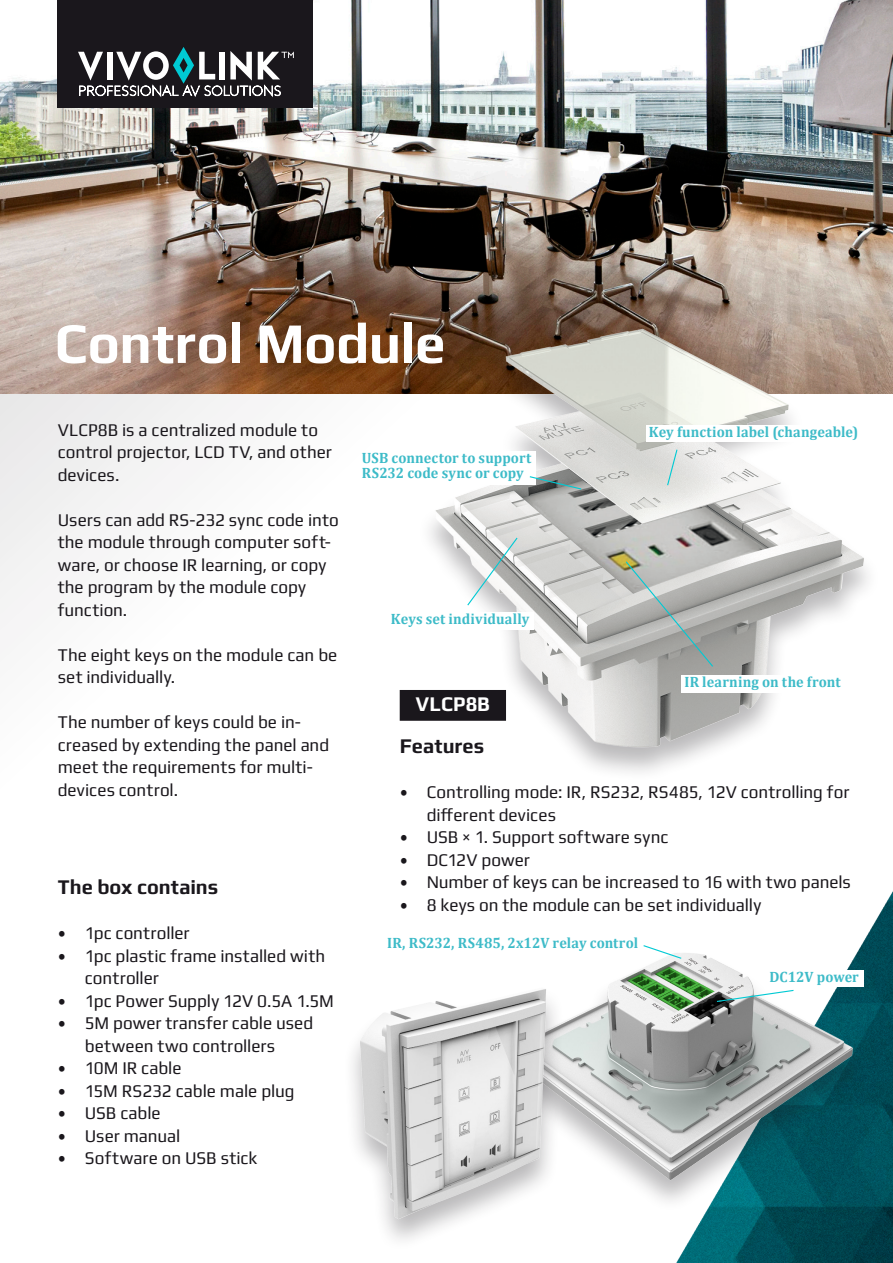
<style>
.page{position:relative;width:893px;height:1263px;background:#fff}
.page>*{position:absolute;margin:0;border:0;box-sizing:border-box;transform-origin:0 0}
.Tema_undertekst{font:700 57.6px "Play";letter-spacing:-.01em;color:#fff;scale:.95 1}
.Tema_undertekst-2{font:700 21px "Play";color:#1a171c;scale:.95 1}
.Tema_undertekst-3{font:700 21px "Play";letter-spacing:.005em;color:#fff;scale:.95 1}
.Tema_undertekst-4{font:18px/22.5px "Play";letter-spacing:-.005em;color:#1a171c;scale:.95 1}
.Brødtekst{font:700 15px/15px "Cambria";letter-spacing:.01em;color:#3dbbc8;scale:.95 1}
</style>
<div class="page">
<svg style="left:0;top:393px;width:893px;height:237px"></svg>
<img style="left:676px;top:891px;width:217px;height:372px">
<div style="left:492px;top:951px;width:378px;height:262px;background:#1a171c;opacity:.3"></div>
<img style="left:494px;top:903px;width:395px;height:297px">
<img style="left:0;top:0;width:893px;height:393px">
<div style="left:417px;top:329px;width:464px;height:453px;background:#1a171c;opacity:.3"></div>
<img style="left:386px;top:327px;width:484px;height:422px">
<div style="left:362px;top:451px;width:173px;height:34px;background:#fff"></div>
<div style="left:681px;top:675px;width:165px;height:17px;background:#fff"></div>
<div style="left:388px;top:613px;width:146px;height:17px;background:#fff"></div>
<div style="left:646px;top:426px;width:216px;height:16px;background:#fff"></div>
<div style="left:769px;top:970px;width:95px;height:16px;background:#fff"></div>
<div style="left:400px;top:691px;width:105px;height:29px;background:#1a171c"></div>
<div style="left:400px;top:690px;width:106px;height:31px;border:2px solid #1a171c"></div>
<div style="left:57px;top:0;width:256px;height:107px;background:#1a171c"></div>
<svg style="left:78px;top:47px;width:216px;height:49px"></svg>
<img style="left:352px;top:963px;width:292px;height:268px">
<svg style="left:642px;top:944px;width:41px;height:16px"></svg>
<svg style="left:666px;top:448px;width:12px;height:39px"></svg>
<svg style="left:466px;top:536px;width:53px;height:71px"></svg>
<svg style="left:716px;top:989px;width:79px;height:14px"></svg>
<svg style="left:625px;top:560px;width:89px;height:108px;background:#aeb1ae"></svg>
<svg style="left:528px;top:475px;width:55px;height:15px"></svg>
<p class="Tema_undertekst" style="left:55px;top:309px;width:413px">Control Module</p>
<p class="Tema_undertekst-4" style="left:58px;top:418px;width:290px">VLCP8B is a centralized module to control projector, LCD TV, and other devices.</p>
<p class="Tema_undertekst-4" style="left:58px;top:508px;width:297px">Users can add RS-232 sync code into the module through computer soft&shy;ware, or choose IR learning, or copy the program by the module copy function.</p>
<p class="Tema_undertekst-4" style="left:58px;top:643px;width:296px">The eight keys on the module can be set individually.</p>
<p class="Tema_undertekst-4" style="left:58px;top:710px;width:287px">The number of keys could be in&shy;creased by extending the panel and meet the requirements for multi&shy;devices control.</p>
<p class="Tema_undertekst-2" style="left:58px;top:874px;width:170px">The box contains</p>
<p class="Tema_undertekst-4" style="left:58px;top:921px;width:140px">• 1pc controller</p>
<p class="Tema_undertekst-4" style="left:85px;top:944px;width:255px;text-indent:-27px">• 1pc plastic frame installed with controller</p>
<p class="Tema_undertekst-4" style="left:58px;top:989px;width:292px">• 1pc Power Supply 12V 0.5A 1.5M</p>
<p class="Tema_undertekst-4" style="left:85px;top:1011px;width:242px;text-indent:-27px">• 5M power transfer cable used between two controllers</p>
<p class="Tema_undertekst-4" style="left:58px;top:1056px;width:132px">• 10M IR cable</p>
<p class="Tema_undertekst-4" style="left:58px;top:1079px;width:251px">• 15M RS232 cable male plug</p>
<p class="Tema_undertekst-4" style="left:58px;top:1101px;width:110px">• USB cable</p>
<p class="Tema_undertekst-4" style="left:58px;top:1124px;width:130px">• User manual</p>
<p class="Tema_undertekst-4" style="left:58px;top:1146px;width:211px">• Software on USB stick</p>
<p class="Brødtekst" style="left:362px;top:450px;width:180px">USB connector to support<br>RS232 code sync or copy</p>
<p class="Brødtekst" style="left:391px;top:611px;width:147px">Keys set individually</p>
<p class="Tema_undertekst-3" style="left:416px;top:691px;width:80px">VLCP8B</p>
<p class="Brødtekst" style="left:649px;top:424px;width:222px">Key function label (changeable)</p>
<p class="Brødtekst" style="left:684px;top:673px;width:166px">IR learning on the front</p>
<p class="Tema_undertekst-2" style="left:400px;top:734px;width:91px">Features</p>
<p class="Tema_undertekst-4" style="left:427px;top:781px;width:446px;text-indent:-27px">• Controlling mode: IR, RS232, RS485, 12V controlling for different devices</p>
<p class="Tema_undertekst-4" style="left:400px;top:826px;width:284px">• USB × 1. Support software sync</p>
<p class="Tema_undertekst-4" style="left:400px;top:848px;width:139px">• DC12V power</p>
<p class="Tema_undertekst-4" style="left:400px;top:871px;width:476px">• Number of keys can be increased to 16 with two panels</p>
<p class="Tema_undertekst-4" style="left:400px;top:893px;width:382px">• 8 keys on the module can be set individually</p>
<p class="Brødtekst" style="left:387px;top:935px;width:266px">IR, RS232, RS485, 2x12V relay control</p>
<p class="Brødtekst" style="left:769px;top:968px;width:96px">DC12V power</p>
</div>
